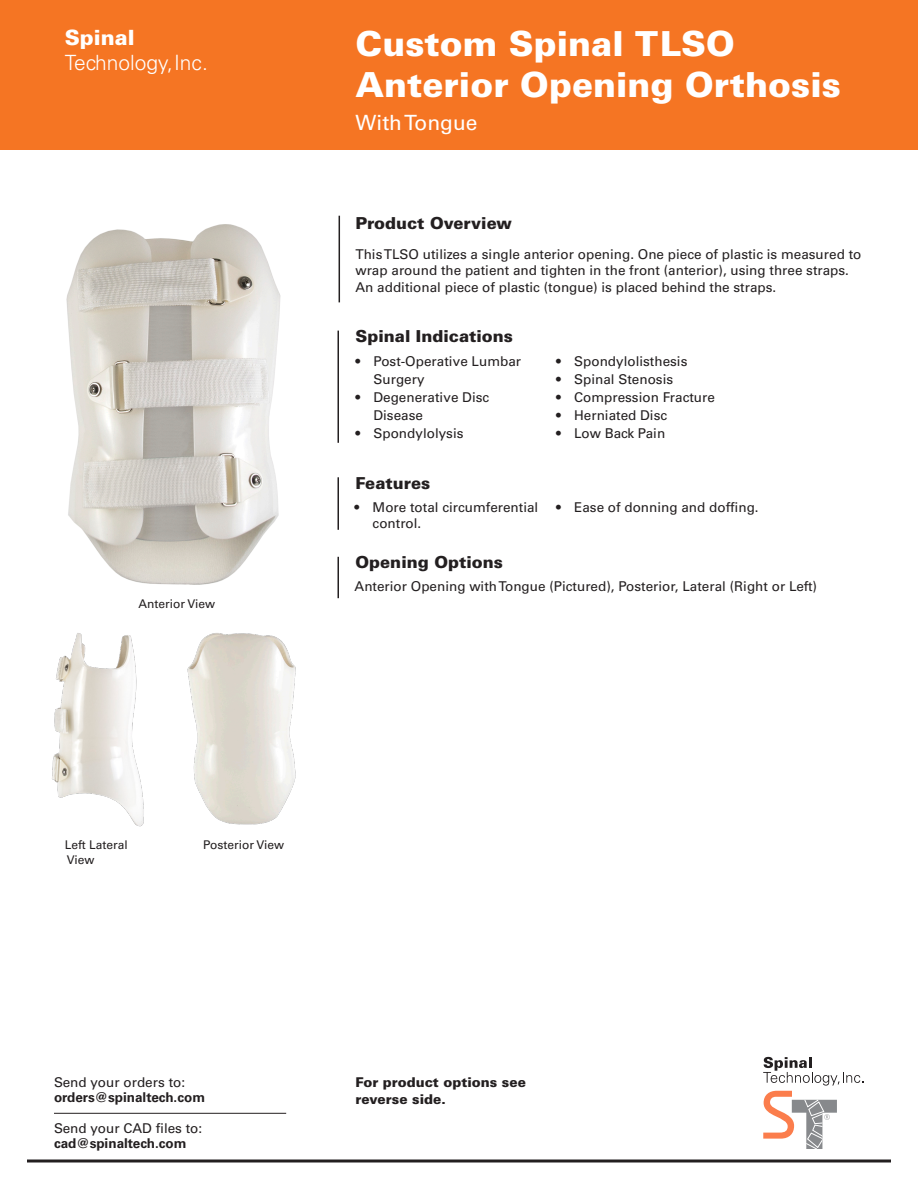
<style>
.page{position:relative;width:918px;height:1188px;background:#fff}
.page>*{position:absolute;margin:0;border:0;box-sizing:border-box;transform-origin:0 0}
.t1{font:900 34.5px/41.4px "Univers";color:#fff}
.t2{font:300 21px "Univers";color:#fff}
.t3{font:21px "Univers";color:#fff}
.t4{font:900 21px "Univers";color:#fff}
.t5{font:900 16.5px "Univers";color:#231f20}
.t6{font:13.5px/16.2px "Univers";color:#231f20}
.t7{font:700 13.5px "Univers";color:#231f20}
.t8{font:900 13.5px/16.2px "Univers";color:#231f20}
.t9{font:12px/14.4px "Univers";color:#231f20}
</style>
<div class="page">
<div style="left:0;top:0;width:918px;height:149px;background:#f57523"></div>
<svg style="left:763px;top:1057px;width:100px;height:92px"></svg>
<hr style="left:27px;top:1160px;width:864px;height:2px;background:#231f20">
<hr style="left:339px;top:216px;width:1px;height:86px;background:#231f20">
<hr style="left:338px;top:331px;width:1px;height:112px;background:#231f20">
<hr style="left:338px;top:477px;width:1px;height:53px;background:#231f20">
<hr style="left:338px;top:557px;width:1px;height:41px;background:#231f20">
<img style="left:66px;top:224px;width:215px;height:361px">
<img style="left:52px;top:633px;width:92px;height:194px">
<img style="left:187px;top:633px;width:109px;height:192px">
<hr style="left:54px;top:1113px;width:232px;height:1px;background:#231f20">
<h2 class="t4" style="left:65px;top:25px;width:71px">Spinal</h2>
<h2 class="t2" style="left:65px;top:50px;width:145px">Technology,Inc.</h2>
<p class="t9" style="left:139px;top:597px;width:78px">Anterior View</p>
<h1 class="t1" style="left:356px;top:23px;width:487px">Custom Spinal TLSO<br>Anterior Opening Orthosis</h1>
<h2 class="t3" style="left:356px;top:110px;width:124px">With Tongue</h2>
<p class="t5" style="left:356px;top:213px;width:158px">Product Overview</p>
<p class="t6" style="left:356px;top:246px;width:507px">This TLSO utilizes a single anterior opening. One piece of plastic is measured to wrap around the patient and tighten in the front (anterior), using three straps.<br>An additional piece of plastic (tongue) is placed behind the straps.</p>
<p class="t5" style="left:356px;top:326px;width:159px">Spinal Indications</p>
<p class="t6" style="left:373px;top:352px;width:149px;line-height:18px;text-indent:-18px">• Post-Operative Lumbar<br>Surgery</p>
<p class="t6" style="left:373px;top:388px;width:117px;line-height:18px;text-indent:-18px">• Degenerative Disc<br>Disease</p>
<p class="t6" style="left:356px;top:425px;width:110px">• Spondylolysis</p>
<p class="t6" style="left:556px;top:353px;width:133px">• Spondylolisthesis</p>
<p class="t6" style="left:556px;top:371px;width:119px">• Spinal Stenosis</p>
<p class="t6" style="left:556px;top:389px;width:160px">• Compression Fracture</p>
<p class="t6" style="left:556px;top:407px;width:113px">• Herniated Disc</p>
<p class="t6" style="left:556px;top:425px;width:111px">• Low Back Pain</p>
<p class="t5" style="left:356px;top:472px;width:76px">Features</p>
<p class="t6" style="left:373px;top:499px;width:167px;text-indent:-18px">• More total circumferential control.</p>
<p class="t6" style="left:556px;top:499px;width:204px">• Ease of donning and doffing.</p>
<p class="t5" style="left:356px;top:552px;width:149px">Opening Options</p>
<p class="t6" style="left:355px;top:578px;width:464px">Anterior Opening with Tongue (Pictured), Posterior, Lateral (Right or Left)</p>
<p class="t9" style="left:65px;top:838px;width:64px">Left Lateral<br>View</p>
<p class="t9" style="left:203px;top:838px;width:82px">Posterior View</p>
<p class="t6" style="left:54px;top:1075px;width:133px">Send your orders to:</p>
<p class="t7" style="left:54px;top:1090px;width:153px">orders@spinaltech.com</p>
<p class="t6" style="left:54px;top:1120px;width:150px">Send your CAD files to:</p>
<p class="t7" style="left:54px;top:1135px;width:134px">cad@spinaltech.com</p>
<p class="t8" style="left:356px;top:1074px;width:172px">For product options see reverse side.</p>
</div>
